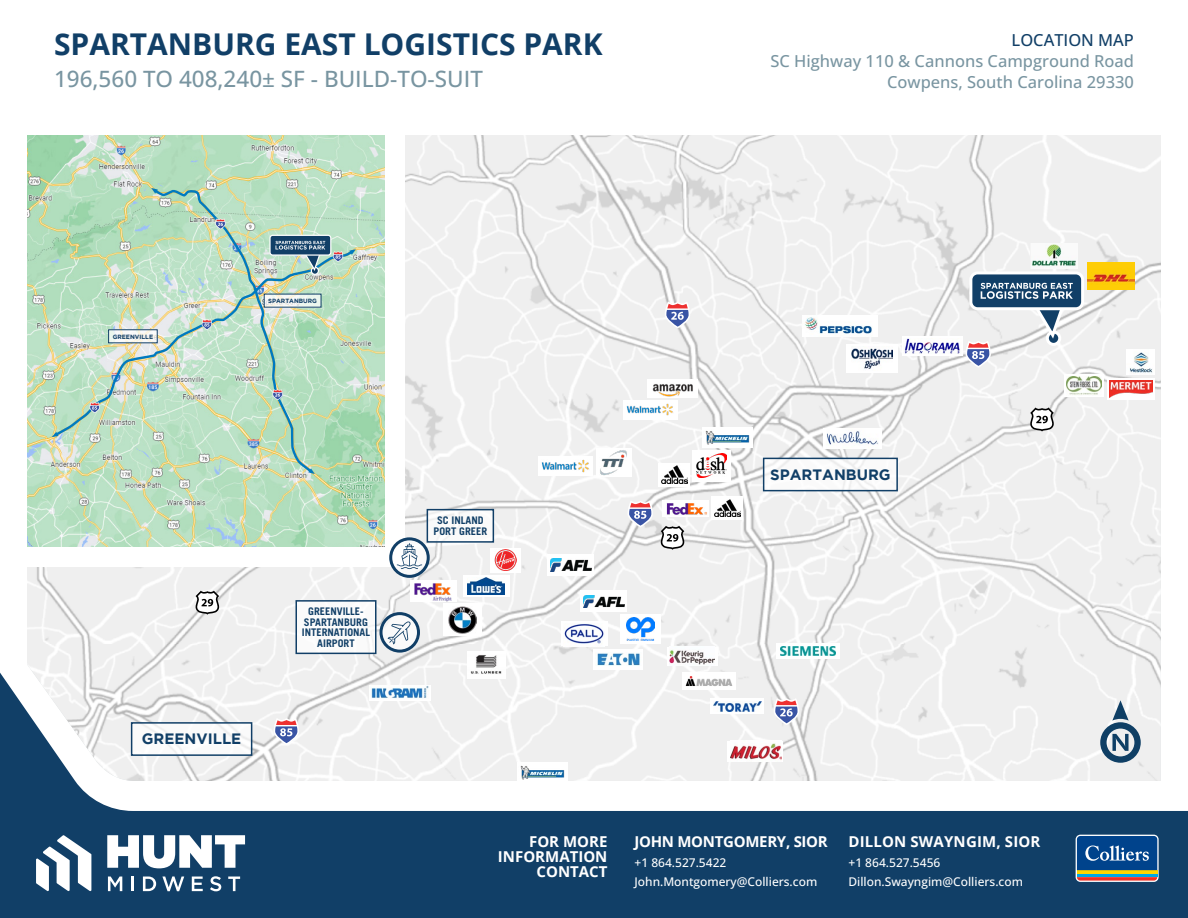
<style>
.page{position:relative;width:1188px;height:918px;background:#fff}
.page>*{position:absolute;margin:0;border:0;box-sizing:border-box;transform-origin:0 0}
.t1{font:700 30px "Open Sans";color:#113f67}
.t2{font:500 22.5px "Open Sans";color:#7995a1}
.t3{font:500 16.5px/21px "Open Sans";color:#7995a1;text-align:right}
.t4{font:500 16.5px "Open Sans";color:#113f67}
.t5{font:700 15px/15px "Open Sans";color:#fff;text-align:right}
.t6{font:700 15px "Gotham";color:#113f67}
.t7{font:700 15px "Open Sans";letter-spacing:-.02em;color:#fff}
.t8{font:500 12px/19.5px "Open Sans";color:#fff}
.t9{font:700 10.5px/10.5px "Trade Gothic LT Pro";color:#113f67;text-align:center}
.t10{font:700 6.15px "Gotham";color:#113f67}
</style>
<div class="page">
<svg style="left:0;top:672px;width:1188px;height:246px;fill:#113f67"></svg>
<svg style="left:36px;top:835px;width:55px;height:56px"></svg>
<svg style="left:107px;top:835px;width:138px;height:33px"></svg>
<svg style="left:108px;top:877px;width:14px;height:14px"></svg>
<hr style="left:131px;top:877px;width:3px;height:14px;background:#fff">
<svg style="left:143px;top:877px;width:13px;height:14px"></svg>
<svg style="left:162px;top:876px;width:22px;height:15px"></svg>
<svg style="left:192px;top:877px;width:11px;height:14px"></svg>
<svg style="left:210px;top:876px;width:11px;height:15px"></svg>
<svg style="left:228px;top:877px;width:12px;height:14px"></svg>
<svg style="left:1076px;top:835px;width:83px;height:47px"></svg>
<hr style="left:1077px;top:874px;width:80px;height:3px;background:#00a8e4">
<svg style="left:1077px;top:870px;width:80px;height:4px"></svg>
<svg style="left:1077px;top:877px;width:80px;height:4px"></svg>
<svg style="left:1077px;top:836px;width:80px;height:34px;background:#1c5798"></svg>
<img style="left:27px;top:135px;width:1134px;height:646px">
<div style="left:27px;top:135px;width:378px;height:432px;background:#fff"></div>
<img style="left:27px;top:135px;width:358px;height:412px">
<svg style="left:52px;top:249px;width:303px;height:189px;background:#beddc0"></svg>
<svg style="left:349px;top:249px;width:7px;height:6px"></svg>
<svg style="left:52px;top:432px;width:7px;height:5px"></svg>
<svg style="left:110px;top:331px;width:42px;height:10px"></svg>
<div style="left:108px;top:329px;width:50px;height:14px;border:1px solid #113f67"></div>
<div style="left:264px;top:294px;width:57px;height:13px;background:#ebf6ee"></div>
<svg style="left:333px;top:251px;width:10px;height:11px"></svg>
<svg style="left:89px;top:402px;width:11px;height:11px"></svg>
<svg style="left:152px;top:187px;width:162px;height:287px;background:#bddcc3"></svg>
<svg style="left:151px;top:188px;width:7px;height:6px"></svg>
<svg style="left:308px;top:468px;width:7px;height:6px"></svg>
<svg style="left:215px;top:219px;width:11px;height:10px"></svg>
<svg style="left:272px;top:389px;width:11px;height:11px"></svg>
<div style="left:311px;top:267px;width:7px;height:7px;background:#113f67;border-radius:50%"></div>
<div style="left:311px;top:267px;width:8px;height:8px;border:1px solid #fff;border-radius:50%"></div>
<div style="left:270px;top:235px;width:61px;height:20px;background:#113f67;border-radius:3px"></div>
<div style="left:269px;top:235px;width:62px;height:21px;border:1px solid #fff;border-radius:3px"></div>
<svg style="left:276px;top:241px;width:49px;height:31px"></svg>
<svg style="left:202px;top:319px;width:10px;height:11px"></svg>
<svg style="left:1100px;top:700px;width:41px;height:63px"></svg>
<div style="left:132px;top:723px;width:120px;height:32px;background:#fff"></div>
<div style="left:131px;top:722px;width:121px;height:34px;border:2px solid #113f67"></div>
<div style="left:764px;top:458px;width:133px;height:33px;background:#fff"></div>
<div style="left:763px;top:458px;width:135px;height:33px;border:2px solid #113f67"></div>
<svg style="left:665px;top:302px;width:25px;height:27px"></svg>
<svg style="left:774px;top:698px;width:25px;height:27px"></svg>
<svg style="left:273px;top:718px;width:26px;height:27px"></svg>
<svg style="left:627px;top:500px;width:26px;height:27px"></svg>
<div style="left:296px;top:601px;width:80px;height:52px;background:#fff"></div>
<div style="left:296px;top:600px;width:80px;height:54px;border:2px solid #113f67"></div>
<div style="left:444px;top:603px;width:38px;height:33px;background:#fff"></div>
<img style="left:449px;top:606px;width:27px;height:27px">
<div style="left:593px;top:649px;width:50px;height:20px;background:#fff"></div>
<img style="left:597px;top:653px;width:43px;height:13px">
<div style="left:561px;top:621px;width:47px;height:25px;background:#fff"></div>
<img style="left:564px;top:624px;width:40px;height:20px">
<div style="left:491px;top:548px;width:30px;height:24px;background:#fff"></div>
<img style="left:495px;top:550px;width:22px;height:20px">
<div style="left:410px;top:580px;width:47px;height:22px;background:#fff"></div>
<img style="left:415px;top:583px;width:37px;height:18px">
<div style="left:623px;top:400px;width:54px;height:20px;background:#fff"></div>
<img style="left:626px;top:403px;width:48px;height:13px">
<img style="left:647px;top:380px;width:51px;height:18px">
<div style="left:702px;top:427px;width:51px;height:21px;background:#fff"></div>
<img style="left:705px;top:430px;width:45px;height:15px">
<div style="left:663px;top:500px;width:46px;height:17px;background:#fff"></div>
<img style="left:667px;top:503px;width:40px;height:12px">
<div style="left:711px;top:496px;width:32px;height:24px;background:#fff"></div>
<img style="left:714px;top:499px;width:26px;height:18px">
<div style="left:692px;top:450px;width:39px;height:32px;background:#fff"></div>
<img style="left:696px;top:454px;width:31px;height:24px">
<div style="left:463px;top:576px;width:47px;height:21px;background:#fff"></div>
<img style="left:468px;top:578px;width:37px;height:17px">
<div style="left:580px;top:591px;width:47px;height:21px;background:#fff"></div>
<img style="left:583px;top:595px;width:41px;height:13px">
<div style="left:620px;top:614px;width:41px;height:29px;background:#fff"></div>
<img style="left:626px;top:617px;width:28px;height:23px">
<div style="left:547px;top:554px;width:47px;height:21px;background:#fff"></div>
<img style="left:551px;top:558px;width:40px;height:13px">
<svg style="left:658px;top:463px;width:32px;height:23px"></svg>
<img style="left:661px;top:466px;width:26px;height:17px">
<div style="left:538px;top:456px;width:55px;height:20px;background:#fff"></div>
<img style="left:542px;top:460px;width:47px;height:12px">
<div style="left:427px;top:510px;width:66px;height:32px;background:#fff"></div>
<div style="left:427px;top:509px;width:67px;height:34px;border:2px solid #113f67"></div>
<div style="left:596px;top:448px;width:36px;height:29px;background:#fff"></div>
<img style="left:600px;top:450px;width:27px;height:26px">
<svg style="left:391px;top:539px;width:37px;height:37px"></svg>
<div style="left:389px;top:537px;width:41px;height:41px;border:3px solid #113f67;border-radius:50%"></div>
<svg style="left:397px;top:543px;width:25px;height:26px"></svg>
<svg style="left:381px;top:614px;width:37px;height:37px"></svg>
<div style="left:380px;top:612px;width:40px;height:41px;border:3px solid #113f67;border-radius:50%"></div>
<svg style="left:388px;top:621px;width:23px;height:23px"></svg>
<svg style="left:195px;top:591px;width:25px;height:24px"></svg>
<svg style="left:1030px;top:407px;width:24px;height:25px"></svg>
<svg style="left:660px;top:526px;width:25px;height:24px"></svg>
<div style="left:517px;top:762px;width:51px;height:21px;background:#fff"></div>
<img style="left:520px;top:765px;width:45px;height:15px">
<div style="left:667px;top:647px;width:50px;height:19px;background:#fff"></div>
<img style="left:670px;top:650px;width:45px;height:15px">
<div style="left:682px;top:673px;width:54px;height:17px;background:#fff"></div>
<img style="left:685px;top:676px;width:47px;height:10px">
<div style="left:710px;top:698px;width:54px;height:16px;background:#fff"></div>
<img style="left:713px;top:701px;width:48px;height:10px">
<img style="left:369px;top:685px;width:61px;height:16px">
<img style="left:467px;top:651px;width:39px;height:27px">
<div style="left:777px;top:643px;width:63px;height:16px;background:linear-gradient(to right,#fff,#fff)"></div>
<img style="left:781px;top:647px;width:55px;height:9px">
<div style="left:727px;top:741px;width:56px;height:21px;background:#fff"></div>
<img style="left:730px;top:743px;width:51px;height:17px">
<img style="left:1088px;top:262px;width:47px;height:27px">
<img style="left:1030px;top:243px;width:47px;height:25px">
<svg style="left:1107px;top:378px;width:47px;height:22px"></svg>
<img style="left:1110px;top:381px;width:42px;height:16px">
<svg style="left:1064px;top:375px;width:40px;height:22px"></svg>
<img style="left:1067px;top:377px;width:35px;height:19px">
<img style="left:1127px;top:350px;width:27px;height:25px">
<img style="left:803px;top:315px;width:74px;height:22px">
<div style="left:846px;top:344px;width:52px;height:29px;background:#fff"></div>
<img style="left:851px;top:348px;width:42px;height:21px">
<div style="left:902px;top:336px;width:61px;height:20px;background:#fff"></div>
<img style="left:904px;top:338px;width:56px;height:15px">
<div style="left:823px;top:428px;width:59px;height:20px;background:#fff"></div>
<img style="left:827px;top:431px;width:51px;height:17px">
<div style="left:971px;top:273px;width:112px;height:36px;background:#113f67;border-radius:7px"></div>
<div style="left:969px;top:271px;width:115px;height:39px;border:3px solid #fff;border-radius:7px"></div>
<svg style="left:965px;top:283px;width:108px;height:85px"></svg>
<h1 class="t1" style="left:54px;top:23px;width:550px">SPARTANBURG EAST LOGISTICS PARK</h1>
<h2 class="t2" style="left:54px;top:64px;width:430px">196,560 TO 408,240± SF - BUILD-TO-SUIT</h2>
<h3 class="t4" style="left:1012px;top:28px;width:124px">LOCATION MAP</h3>
<h3 class="t3" style="left:771px;top:50px;width:365px">SC Highway 110 &amp; Cannons Campground Road<br>Cowpens, South Carolina 29330</h3>
<p class="t10" style="left:113px;top:333px;width:42px">GREENVILLE</p>
<p class="t10" style="left:268px;top:297px;width:50px">SPARTANBURG</p>
<p class="t6" style="left:142px;top:731px;width:101px">GREENVILLE</p>
<p class="t9" style="left:302px;top:606px;width:70px">GREENVILLE-<br>SPARTANBURG<br>INTERNATIONAL<br>AIRPORT</p>
<p class="t9" style="left:434px;top:515px;width:55px">SC INLAND<br>PORT GREER</p>
<p class="t6" style="left:770px;top:466px;width:122px">SPARTANBURG</p>
<p class="t5" style="left:498px;top:834px;width:111px">FOR MORE<br>INFORMATION<br>CONTACT</p>
<p class="t7" style="left:634px;top:831px;width:195px">JOHN MONTGOMERY, SIOR</p>
<p class="t8" style="left:634px;top:852px;width:184px">+1 864.527.5422<br>John.Montgomery@Colliers.com</p>
<p class="t5" style="left:848px;top:834px;width:194px">DILLON SWAYNGIM, SIOR</p>
<p class="t8" style="left:848px;top:852px;width:176px">+1 864.527.5456<br>Dillon.Swayngim@Colliers.com</p>
</div>
